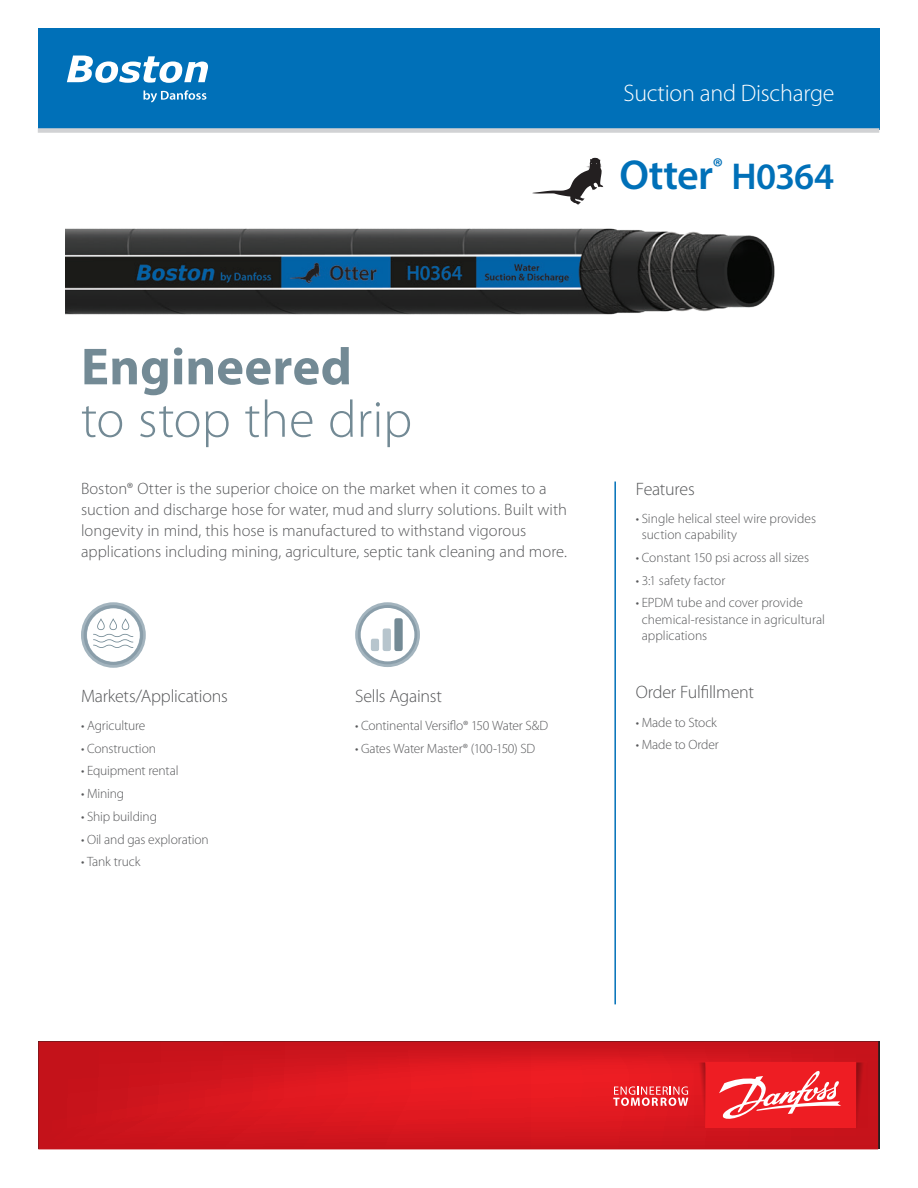
<style>
.page{position:relative;width:918px;height:1188px;background:#fff}
.page>*{position:absolute;margin:0;border:0;box-sizing:border-box;transform-origin:0 0}
.Headline_1{font:300 52.5px/52.5px "Myriad Pro";color:#738a95}
.Product_Name{font:600 42px "Myriad Pro";letter-spacing:-.01em;color:#0070b8}
.Category_function{font:300 24px "Myriad Pro";letter-spacing:-.01em;color:#fff}
.Subheads{font:300 18px "Myriad Pro";letter-spacing:-.015em;color:#57585a}
.Body_-_Front{font:300 16.5px/21px "Myriad Pro";color:#57585a}
.t1{font:300 13.5px/16.2px "Myriad Pro";letter-spacing:-.005em;color:#57585a}
.s1{font-size:37.5px}
.s2{font-weight:700}
</style>
<div class="page">
<div style="left:38px;top:28px;width:841px;height:102px;background:#0070b8"></div>
<div style="left:38px;top:128px;width:841px;height:5px;background:#d1d2d4"></div>
<svg style="left:38px;top:1041px;width:840px;height:108px;background:#d2161d"></svg>
<div style="left:706px;top:1063px;width:150px;height:65px;background:#ee1d23"></div>
<svg style="left:613px;top:1086px;width:75px;height:20px"></svg>
<svg style="left:719px;top:1071px;width:122px;height:48px"></svg>
<svg style="left:856px;top:1063px;width:12px;height:65px"></svg>
<svg style="left:694px;top:1063px;width:12px;height:65px"></svg>
<svg style="left:67px;top:56px;width:141px;height:27px"></svg>
<svg style="left:143px;top:90px;width:63px;height:12px"></svg>
<hr style="left:614px;top:482px;width:2px;height:522px;background:#0070b8">
<div style="left:355px;top:602px;width:65px;height:65px;border:6px solid #a3b4be;border-radius:50%"></div>
<svg style="left:359px;top:606px;width:57px;height:57px"></svg>
<div style="left:358px;top:605px;width:59px;height:59px;border:3px solid #8a9eaa;border-radius:50%"></div>
<svg style="left:371px;top:618px;width:32px;height:33px"></svg>
<svg style="left:93px;top:619px;width:40px;height:29px"></svg>
<div style="left:81px;top:602px;width:65px;height:66px;border:6px solid #a3b4be;border-radius:50%"></div>
<div style="left:84px;top:605px;width:59px;height:60px;border:3px solid #8a9eaa;border-radius:50%"></div>
<img style="left:66px;top:228px;width:709px;height:87px">
<svg style="left:532px;top:158px;width:71px;height:47px"></svg>
<p class="Category_function" style="left:624px;top:80px;width:212px">Suction and Discharge</p>
<p class="Product_Name" style="left:620px;top:149px;width:216px">Otter<sup>®</sup> <span class="s1">H0364</span></p>
<p class="Headline_1" style="left:81px;top:341px;width:333px"><span class="s2">Engineered<br></span>to stop the drip</p>
<p class="Body_-_Front" style="left:81px;top:478px;width:487px">Boston® Otter is the superior choice on the market when it comes to a suction and discharge hose for water, mud and slurry solutions. Built with longevity in mind, this hose is manufactured to withstand vigorous applications including mining, agriculture, septic tank cleaning and more.</p>
<p class="Subheads" style="left:81px;top:686px;width:148px">Markets/Applications</p>
<p class="t1" style="left:81px;top:718px;width:66px">• Agriculture</p>
<p class="t1" style="left:81px;top:740px;width:77px">• Construction</p>
<p class="t1" style="left:81px;top:763px;width:99px">• Equipment rental</p>
<p class="t1" style="left:81px;top:786px;width:45px">• Mining</p>
<p class="t1" style="left:81px;top:808px;width:78px">• Ship building</p>
<p class="t1" style="left:81px;top:831px;width:129px">• Oil and gas exploration</p>
<p class="t1" style="left:81px;top:854px;width:61px">• Tank truck</p>
<p class="Subheads" style="left:355px;top:686px;width:88px">Sells Against</p>
<p class="t1" style="left:355px;top:718px;width:195px">• Continental Versiflo® 150 Water S&amp;D</p>
<p class="t1" style="left:355px;top:740px;width:182px">• Gates Water Master® (100-150) SD</p>
<p class="Subheads" style="left:636px;top:479px;width:60px">Features</p>
<p class="t1" style="left:642px;top:511px;width:176px;text-indent:-6px">• Single helical steel wire provides suction capability</p>
<p class="t1" style="left:636px;top:550px;width:175px">• Constant 150 psi across all sizes</p>
<p class="t1" style="left:636px;top:572px;width:91px">• 3:1 safety factor</p>
<p class="t1" style="left:642px;top:595px;width:185px;text-indent:-6px">• EPDM tube and cover provide chemical-resistance in agricultural applications</p>
<p class="Subheads" style="left:636px;top:683px;width:120px">Order Fulfillment</p>
<p class="t1" style="left:636px;top:714px;width:83px">• Made to Stock</p>
<p class="t1" style="left:636px;top:737px;width:85px">• Made to Order</p>
</div>
